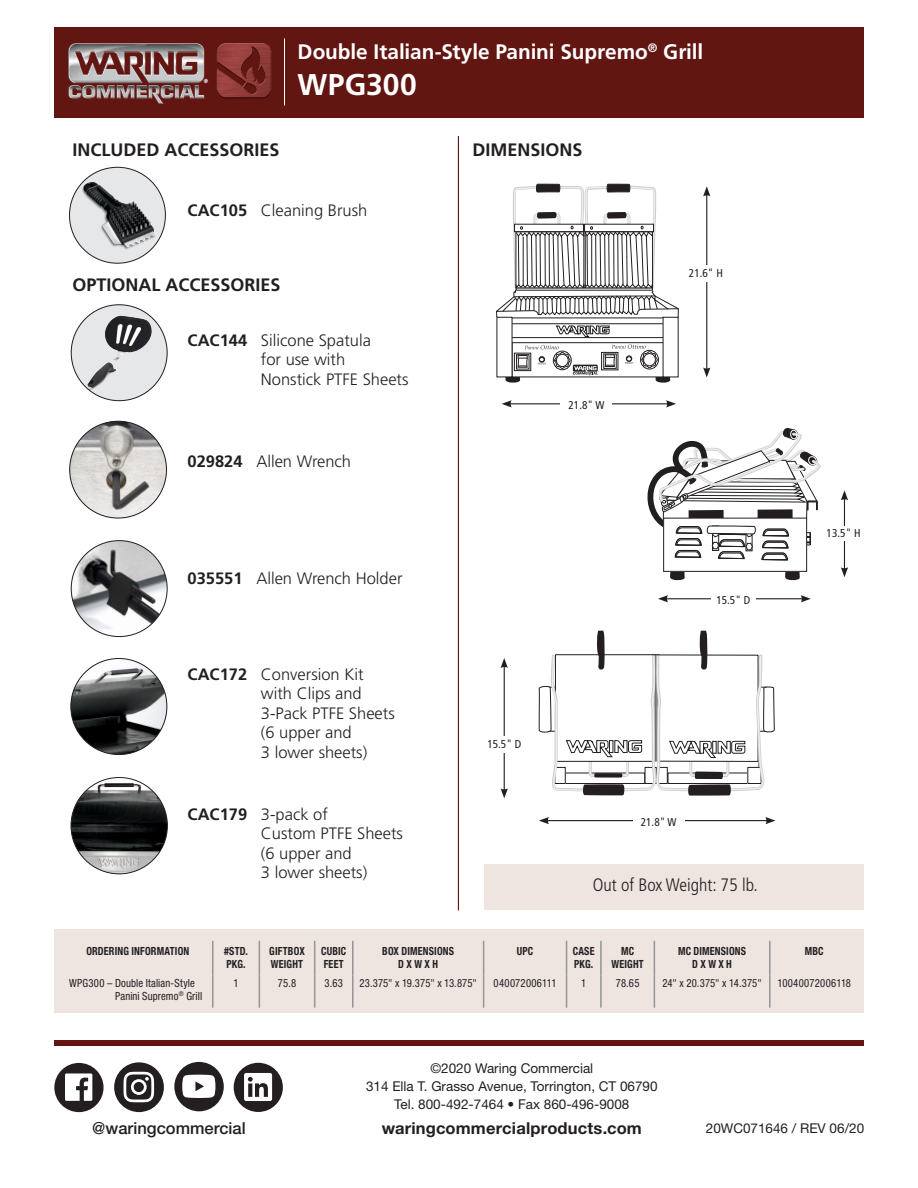
<style>
.page{position:relative;width:918px;height:1188px;background:#fff}
.page>*{position:absolute;margin:0;border:0;box-sizing:border-box;transform-origin:0 0}
.item_name{font:700 30px "Frutiger LT Std";letter-spacing:.005em;color:#fff}
.item_name-2{font:700 21px "Frutiger LT Std";letter-spacing:-.005em;color:#fff}
.bullets{font:700 18px "Frutiger LT Std";color:#231f20}
.out_of_box_copy{font:300 condensed 18px "Frutiger LT Std";color:#231f20}
.heading{font:700 18px "Frutiger LT Std";color:#231f20}
.bullets-2{font:300 16.5px/19.5px "Frutiger LT Std";color:#231f20}
.back_www_0516{font:700 16.5px "Helvetica Neue LT Std";letter-spacing:.01em;color:#231f20}
.t1{font:500 16.5px "Helvetica Neue LT Std";color:#231f20}
.back_address_job__05{font:13.5px "Helvetica Neue LT Std";color:#231f20}
.product_dimensions{font:condensed 11.4px "Frutiger LT Std";color:#231f20}
.spec_box_copy{font:condensed 11.25px/13.5px "Helvetica Neue LT Std";letter-spacing:.015em;color:#231f20;scale:.95 1}
.spec_box_headline{font:700 condensed 11.25px "Helvetica Neue LT Std";letter-spacing:.015em;color:#231f20;scale:.9 1}
.s1{font-weight:700}
</style>
<div class="page">
<div style="left:54px;top:27px;width:810px;height:91px;background:#621612"></div>
<div style="left:54px;top:929px;width:810px;height:84px;background:#eee5e1"></div>
<div style="left:485px;top:864px;width:379px;height:45px;background:#eee5e1"></div>
<div style="left:54px;top:1040px;width:810px;height:5px;background:#621612"></div>
<hr style="left:458px;top:136px;width:1px;height:774px;background:#621612">
<div style="left:512px;top:342px;width:153px;height:35px;border:1px solid #231f20"></div>
<div style="left:510px;top:318px;width:154px;height:20px;border:1px solid #231f20"></div>
<div style="left:601px;top:352px;width:17px;height:18px;border:1px solid #231f20"></div>
<svg style="left:605px;top:345px;width:65px;height:38px"></svg>
<svg style="left:505px;top:345px;width:94px;height:38px"></svg>
<svg style="left:496px;top:184px;width:183px;height:153px"></svg>
<svg style="left:647px;top:428px;width:174px;height:153px"></svg>
<svg style="left:539px;top:630px;width:235px;height:166px"></svg>
<hr style="left:212px;top:941px;width:2px;height:34px;background:#939598">
<hr style="left:259px;top:941px;width:1px;height:34px;background:#939598">
<hr style="left:314px;top:941px;width:1px;height:34px;background:#939598">
<hr style="left:352px;top:941px;width:2px;height:34px;background:#939598">
<hr style="left:483px;top:941px;width:1px;height:34px;background:#939598">
<hr style="left:566px;top:941px;width:1px;height:34px;background:#939598">
<hr style="left:600px;top:941px;width:2px;height:34px;background:#939598">
<hr style="left:654px;top:941px;width:1px;height:34px;background:#939598">
<hr style="left:212px;top:975px;width:2px;height:33px;background:#939598">
<hr style="left:259px;top:975px;width:1px;height:33px;background:#939598">
<hr style="left:314px;top:975px;width:1px;height:33px;background:#939598">
<hr style="left:352px;top:975px;width:2px;height:33px;background:#939598">
<hr style="left:483px;top:975px;width:1px;height:33px;background:#939598">
<hr style="left:566px;top:975px;width:1px;height:33px;background:#939598">
<hr style="left:600px;top:975px;width:2px;height:33px;background:#939598">
<hr style="left:654px;top:975px;width:1px;height:33px;background:#939598">
<hr style="left:769px;top:941px;width:2px;height:34px;background:#939598">
<hr style="left:769px;top:975px;width:2px;height:33px;background:#939598">
<hr style="left:284px;top:38px;width:1px;height:67px;background:#fff">
<hr style="left:706px;top:194px;width:1px;height:176px;background:#231f20">
<svg style="left:703px;top:368px;width:7px;height:10px"></svg>
<svg style="left:703px;top:186px;width:7px;height:10px"></svg>
<hr style="left:547px;top:820px;width:221px;height:1px;background:#231f20">
<svg style="left:539px;top:817px;width:10px;height:7px"></svg>
<svg style="left:765px;top:817px;width:10px;height:7px"></svg>
<hr style="left:504px;top:666px;width:1px;height:125px;background:#231f20">
<svg style="left:501px;top:788px;width:7px;height:10px"></svg>
<svg style="left:501px;top:658px;width:7px;height:10px"></svg>
<div style="left:633px;top:815px;width:51px;height:18px;background:#fff"></div>
<div style="left:476px;top:736px;width:56px;height:16px;background:#fff"></div>
<hr style="left:666px;top:598px;width:137px;height:1px;background:#231f20">
<svg style="left:658px;top:595px;width:10px;height:7px"></svg>
<svg style="left:801px;top:595px;width:10px;height:7px"></svg>
<div style="left:711px;top:592px;width:44px;height:15px;background:#fff"></div>
<hr style="left:509px;top:403px;width:159px;height:1px;background:#231f20">
<svg style="left:502px;top:400px;width:10px;height:7px"></svg>
<svg style="left:666px;top:400px;width:10px;height:7px"></svg>
<div style="left:561px;top:397px;width:51px;height:16px;background:#fff"></div>
<div style="left:681px;top:266px;width:49px;height:16px;background:#fff"></div>
<hr style="left:844px;top:498px;width:1px;height:72px;background:#231f20">
<svg style="left:841px;top:567px;width:7px;height:10px"></svg>
<svg style="left:841px;top:490px;width:7px;height:10px"></svg>
<div style="left:823px;top:526px;width:41px;height:15px;background:#fff"></div>
<img style="left:71px;top:659px;width:96px;height:96px;border-radius:48px">
<img style="left:71px;top:778px;width:96px;height:96px;border-radius:48px">
<img style="left:70px;top:421px;width:96px;height:97px;border-radius:48px">
<img style="left:71px;top:541px;width:96px;height:96px;border-radius:48px">
<div style="left:71px;top:305px;width:96px;height:96px;background:#e6e7e9;border-radius:50%"></div>
<img style="left:87px;top:316px;width:66px;height:74px">
<div style="left:69px;top:167px;width:96px;height:96px;background:#e6e7e9;border-radius:50%"></div>
<img style="left:79px;top:179px;width:81px;height:76px">
<div style="left:234px;top:1063px;width:49px;height:49px;background:#231f20;border-radius:50%"></div>
<svg style="left:244px;top:1073px;width:28px;height:28px"></svg>
<div style="left:174px;top:1062px;width:50px;height:49px;background:#231f20;border-radius:50%"></div>
<svg style="left:182px;top:1075px;width:33px;height:23px"></svg>
<div style="left:114px;top:1062px;width:50px;height:50px;background:#231f20;border-radius:50%"></div>
<svg style="left:124px;top:1072px;width:30px;height:30px"></svg>
<div style="left:54px;top:1063px;width:50px;height:49px;background:#231f20;border-radius:50%"></div>
<svg style="left:65px;top:1073px;width:27px;height:28px"></svg>
<img style="left:68px;top:43px;width:140px;height:61px">
<img style="left:216px;top:43px;width:56px;height:56px">
<p class="bullets" style="left:72px;top:139px;width:209px">INCLUDED ACCESSORIES</p>
<p class="item_name-2" style="left:298px;top:40px;width:407px">Double Italian-Style Panini Supremo<sup>®</sup> Grill</p>
<p class="item_name" style="left:298px;top:67px;width:121px">WPG300</p>
<p class="heading" style="left:472px;top:140px;width:112px">DIMENSIONS</p>
<p class="bullets-2" style="left:188px;top:201px;width:181px"><span class="s1">CAC105</span> Cleaning Brush</p>
<p class="bullets" style="left:72px;top:274px;width:210px">OPTIONAL ACCESSORIES</p>
<p class="bullets-2" style="left:261px;top:331px;width:149px;text-indent:-73px"><span class="s1">CAC144</span> Silicone Spatula<br>for use with<br>Nonstick PTFE Sheets</p>
<p class="bullets-2" style="left:188px;top:452px;width:165px"><span class="s1">029824</span> Allen Wrench</p>
<p class="product_dimensions" style="left:569px;top:398px;width:37px">21.8" W</p>
<p class="product_dimensions" style="left:689px;top:267px;width:35px">21.6" H</p>
<p class="bullets-2" style="left:188px;top:568px;width:216px"><span class="s1">035551</span> Allen Wrench Holder</p>
<p class="bullets-2" style="left:261px;top:664px;width:135px;text-indent:-73px"><span class="s1">CAC172</span> Conversion Kit with Clips and<br>3-Pack PTFE Sheets (6 upper and<br>3 lower sheets)</p>
<p class="bullets-2" style="left:261px;top:805px;width:144px;text-indent:-73px"><span class="s1">CAC179</span> 3-pack of<br>Custom PTFE Sheets (6 upper and<br>3 lower sheets)</p>
<p class="spec_box_headline" style="left:86px;top:944px;width:116px">ORDERING INFORMATION</p>
<p class="spec_box_headline" style="left:224px;top:944px;width:28px">#STD.</p>
<p class="spec_box_headline" style="left:226px;top:957px;width:23px">PKG.</p>
<p class="spec_box_headline" style="left:269px;top:944px;width:41px">GIFTBOX</p>
<p class="spec_box_headline" style="left:271px;top:957px;width:37px">WEIGHT</p>
<p class="spec_box_headline" style="left:321px;top:944px;width:29px">CUBIC</p>
<p class="spec_box_headline" style="left:324px;top:957px;width:24px">FEET</p>
<p class="spec_box_headline" style="left:382px;top:944px;width:81px">BOX DIMENSIONS</p>
<p class="spec_box_headline" style="left:398px;top:957px;width:46px">D X W X H</p>
<p class="product_dimensions" style="left:487px;top:737px;width:35px">15.5" D</p>
<p class="product_dimensions" style="left:716px;top:593px;width:35px">15.5" D</p>
<p class="product_dimensions" style="left:641px;top:816px;width:37px">21.8" W</p>
<p class="out_of_box_copy" style="left:593px;top:874px;width:167px">Out of Box Weight: 75 lb.</p>
<p class="spec_box_headline" style="left:517px;top:944px;width:20px">UPC</p>
<p class="spec_box_headline" style="left:573px;top:944px;width:26px">CASE</p>
<p class="spec_box_headline" style="left:574px;top:957px;width:23px">PKG.</p>
<p class="spec_box_headline" style="left:621px;top:944px;width:16px">MC</p>
<p class="spec_box_headline" style="left:612px;top:957px;width:37px">WEIGHT</p>
<p class="spec_box_headline" style="left:678px;top:944px;width:77px">MC DIMENSIONS</p>
<p class="spec_box_headline" style="left:692px;top:957px;width:46px">D X W X H</p>
<p class="product_dimensions" style="left:827px;top:527px;width:35px">13.5" H</p>
<p class="spec_box_headline" style="left:805px;top:944px;width:22px">MBC</p>
<p class="spec_box_copy" style="left:115px;top:976px;width:93px;text-indent:-46px">WPG300 – Double Italian-Style<br>Panini Supremo<sup>®</sup> Grill</p>
<p class="spec_box_copy" style="left:234px;top:976px;width:7px">1</p>
<p class="spec_box_copy" style="left:278px;top:976px;width:21px">75.8</p>
<p class="spec_box_copy" style="left:324px;top:976px;width:21px">3.63</p>
<p class="spec_box_copy" style="left:359px;top:976px;width:125px">23.375" x 19.375" x 13.875"</p>
<p class="spec_box_copy" style="left:494px;top:976px;width:68px">040072006111</p>
<p class="spec_box_copy" style="left:581px;top:976px;width:7px">1</p>
<p class="spec_box_copy" style="left:616px;top:976px;width:27px">78.65</p>
<p class="spec_box_copy" style="left:662px;top:976px;width:106px">24" x 20.375" x 14.375"</p>
<p class="spec_box_copy" style="left:778px;top:976px;width:79px">10040072006118</p>
<p class="back_address_job__05" style="left:430px;top:1060px;width:164px">©2020 Waring Commercial</p>
<p class="back_address_job__05" style="left:366px;top:1078px;width:293px">314 Ella T. Grasso Avenue, Torrington, CT 06790</p>
<p class="back_address_job__05" style="left:394px;top:1096px;width:237px">Tel. 800-492-7464 • Fax 860-496-9008</p>
<p class="t1" style="left:92px;top:1119px;width:155px">@waringcommercial</p>
<p class="back_www_0516" style="left:382px;top:1118px;width:262px">waringcommercialproducts.com</p>
<p class="back_address_job__05" style="left:706px;top:1120px;width:160px">20WC071646 / REV 06/20</p>
</div>
